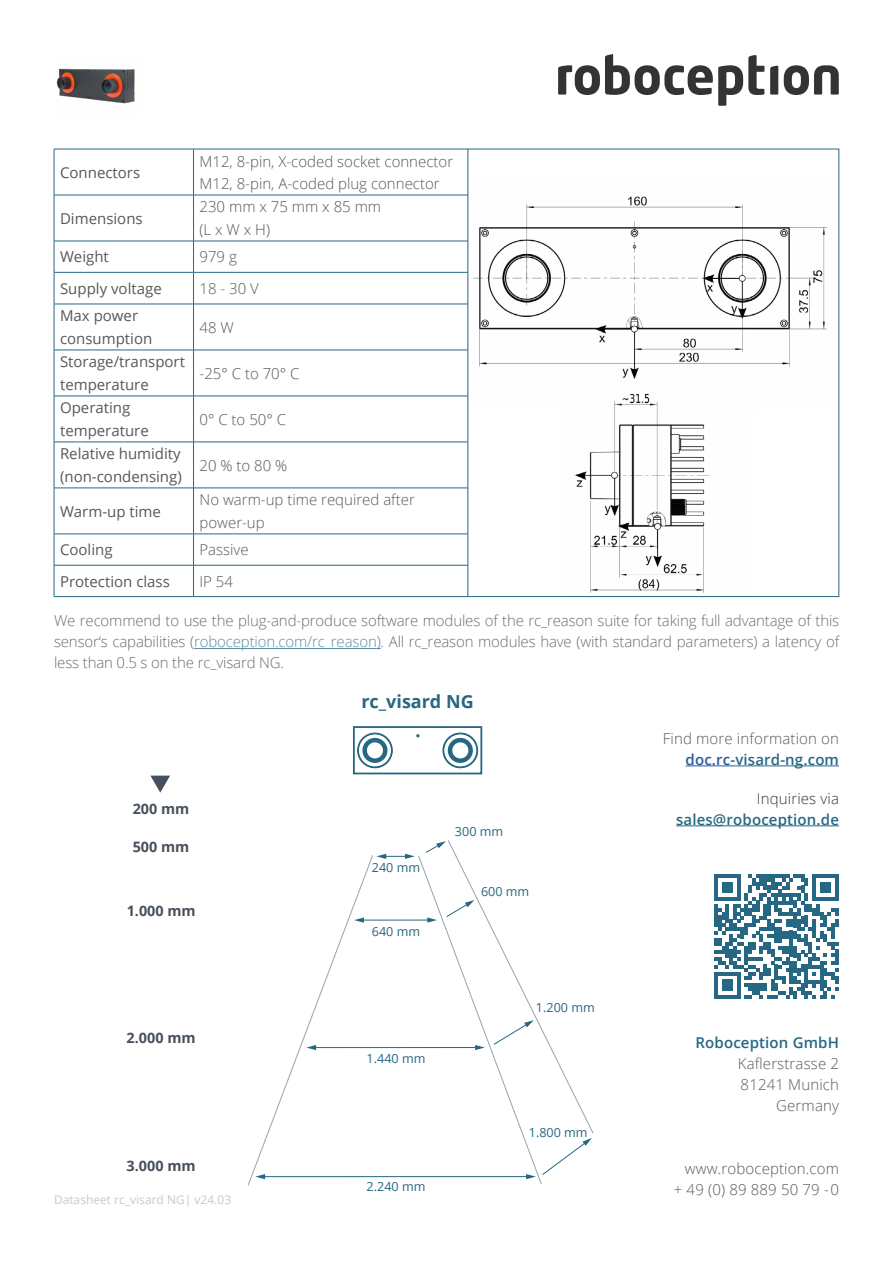
<style>
.page{position:relative;width:893px;height:1263px;background:#fff}
.page>*{position:absolute;margin:0;border:0;box-sizing:border-box;transform-origin:0 0}
.t1{font:700 18px "Open Sans";color:#266782}
.t2{font:300 15px/21px "Open Sans";letter-spacing:-.01em;color:#6c6d6f;text-align:justify}
.t3{font:15px/22.5px "Open Sans";color:#595759}
.t4{font:300 15px/22.5px "Open Sans";color:#595759}
.t5{font:300 15px/21px "Open Sans";letter-spacing:.01em;color:#5a585a;text-align:right}
.t6{font:600 15px "Open Sans";letter-spacing:.01em;color:#266884}
.t7{font:300 15px "Open Sans";letter-spacing:.01em;color:#323436}
.t8{font:700 14.4px "Open Sans";color:#46505a}
.t9{font:12.6px "Open Sans";color:#266782}
.t10{font:12px "Open Sans";color:#cbc9cb}
.s1{color:#5c8da1}
.s2{color:#607cb4}
.s3{font-weight:600;color:#275b9b}
.s4{font-weight:600;color:#266884}
</style>
<div class="page">
<svg style="left:784px;top:65px;width:55px;height:30px"></svg>
<svg style="left:558px;top:54px;width:206px;height:52px"></svg>
<svg style="left:770px;top:66px;width:8px;height:29px"></svg>
<svg style="left:150px;top:776px;width:20px;height:17px"></svg>
<svg style="left:416px;top:734px;width:4px;height:3px"></svg>
<div style="left:357px;top:732px;width:36px;height:36px;border:2px solid #266782;border-radius:50%"></div>
<div style="left:362px;top:738px;width:25px;height:25px;border:4px solid #266782;border-radius:50%"></div>
<div style="left:442px;top:732px;width:36px;height:36px;border:2px solid #266782;border-radius:50%"></div>
<div style="left:448px;top:738px;width:25px;height:25px;border:4px solid #266782;border-radius:50%"></div>
<div style="left:353px;top:726px;width:129px;height:48px;border:2px solid #266782"></div>
<svg style="left:248px;top:840px;width:345px;height:345px"></svg>
<hr style="left:686px;top:765px;width:49px;height:1px;background:#275b9b">
<hr style="left:735px;top:765px;width:104px;height:1px;background:#266884">
<hr style="left:676px;top:825px;width:163px;height:1px;background:#266884">
<svg style="left:714px;top:874px;width:124px;height:124px"></svg>
<hr style="left:54px;top:149px;width:140px;height:1px;background:#266884">
<hr style="left:54px;top:149px;width:1px;height:46px;background:#266884">
<hr style="left:194px;top:149px;width:274px;height:1px;background:#266884">
<hr style="left:193px;top:149px;width:1px;height:46px;background:#266884">
<hr style="left:54px;top:195px;width:140px;height:1px;background:#266884">
<hr style="left:54px;top:195px;width:1px;height:46px;background:#266884">
<hr style="left:194px;top:195px;width:274px;height:1px;background:#266884">
<hr style="left:193px;top:195px;width:1px;height:46px;background:#266884">
<hr style="left:54px;top:241px;width:140px;height:1px;background:#266884">
<hr style="left:54px;top:241px;width:1px;height:31px;background:#266884">
<hr style="left:194px;top:241px;width:274px;height:1px;background:#266884">
<hr style="left:193px;top:241px;width:1px;height:31px;background:#266884">
<hr style="left:54px;top:272px;width:140px;height:1px;background:#266884">
<hr style="left:54px;top:272px;width:1px;height:32px;background:#266884">
<hr style="left:194px;top:272px;width:274px;height:1px;background:#266884">
<hr style="left:193px;top:272px;width:1px;height:32px;background:#266884">
<hr style="left:54px;top:304px;width:140px;height:1px;background:#266884">
<hr style="left:54px;top:304px;width:1px;height:46px;background:#266884">
<hr style="left:194px;top:304px;width:274px;height:1px;background:#266884">
<hr style="left:193px;top:304px;width:1px;height:46px;background:#266884">
<hr style="left:54px;top:350px;width:140px;height:1px;background:#266884">
<hr style="left:54px;top:350px;width:1px;height:46px;background:#266884">
<hr style="left:194px;top:350px;width:274px;height:1px;background:#266884">
<hr style="left:193px;top:350px;width:1px;height:46px;background:#266884">
<hr style="left:54px;top:396px;width:140px;height:1px;background:#266884">
<hr style="left:54px;top:396px;width:1px;height:46px;background:#266884">
<hr style="left:194px;top:396px;width:274px;height:1px;background:#266884">
<hr style="left:193px;top:396px;width:1px;height:46px;background:#266884">
<hr style="left:54px;top:442px;width:140px;height:1px;background:#266884">
<hr style="left:54px;top:442px;width:1px;height:46px;background:#266884">
<hr style="left:194px;top:442px;width:274px;height:1px;background:#266884">
<hr style="left:193px;top:442px;width:1px;height:46px;background:#266884">
<hr style="left:54px;top:488px;width:140px;height:1px;background:#266884">
<hr style="left:54px;top:488px;width:1px;height:46px;background:#266884">
<hr style="left:194px;top:488px;width:274px;height:1px;background:#266884">
<hr style="left:193px;top:488px;width:1px;height:46px;background:#266884">
<hr style="left:54px;top:534px;width:140px;height:1px;background:#266884">
<hr style="left:54px;top:534px;width:1px;height:31px;background:#266884">
<hr style="left:194px;top:534px;width:274px;height:1px;background:#266884">
<hr style="left:193px;top:534px;width:1px;height:31px;background:#266884">
<hr style="left:54px;top:565px;width:140px;height:1px;background:#266884">
<hr style="left:54px;top:565px;width:1px;height:31px;background:#266884">
<hr style="left:194px;top:565px;width:274px;height:1px;background:#266884">
<hr style="left:193px;top:565px;width:1px;height:31px;background:#266884">
<hr style="left:54px;top:596px;width:140px;height:1px;background:#266884">
<hr style="left:194px;top:596px;width:274px;height:1px;background:#266884">
<img style="left:56px;top:68px;width:79px;height:36px">
<hr style="left:194px;top:648px;width:183px;height:1px;background:#5c8da1">
<img style="left:467px;top:178px;width:360px;height:231px">
<img style="left:562px;top:364px;width:193px;height:233px">
<p class="t3" style="left:60px;top:161px;width:82px">Connectors</p>
<p class="t4" style="left:200px;top:149px;width:255px">M12, 8-pin, X-coded socket connector<br>M12, 8-pin, A-coded plug connector</p>
<p class="t3" style="left:60px;top:207px;width:84px">Dimensions</p>
<p class="t4" style="left:200px;top:195px;width:183px">230 mm x 75 mm x 85 mm (L x W x H)</p>
<p class="t3" style="left:60px;top:245px;width:50px">Weight</p>
<p class="t4" style="left:200px;top:245px;width:39px">979 g</p>
<p class="t3" style="left:60px;top:277px;width:103px">Supply voltage</p>
<p class="t4" style="left:200px;top:277px;width:61px">18 - 30 V</p>
<p class="t3" style="left:60px;top:304px;width:94px">Max power consumption</p>
<p class="t4" style="left:200px;top:316px;width:36px">48 W</p>
<p class="t3" style="left:60px;top:350px;width:126px">Storage/transport temperature</p>
<p class="t4" style="left:200px;top:362px;width:101px">-25° C to 70° C</p>
<p class="t3" style="left:60px;top:396px;width:90px">Operating temperature</p>
<p class="t4" style="left:200px;top:408px;width:88px">0° C to 50° C</p>
<p class="t3" style="left:60px;top:442px;width:123px">Relative humidity (non-condensing)</p>
<p class="t4" style="left:200px;top:453px;width:89px">20 % to 80 %</p>
<p class="t3" style="left:60px;top:499px;width:102px">Warm-up time</p>
<p class="t4" style="left:200px;top:488px;width:217px">No warm-up time required after power-up</p>
<p class="t3" style="left:60px;top:538px;width:54px">Cooling</p>
<p class="t4" style="left:200px;top:538px;width:51px">Passive</p>
<p class="t3" style="left:60px;top:569px;width:111px">Protection class</p>
<p class="t4" style="left:200px;top:569px;width:35px">IP 54</p>
<p class="t2" style="left:54px;top:610px;width:787px">We recommend to use the plug-and-produce software modules of the rc_reason suite for taking full advantage of this sensor‘s capabilities (<span class="s1">roboception.com/rc_reason</span><span class="s2">)</span>. All rc_reason modules have (with standard parameters) a latency of less than 0.5 s on the rc_visard NG.</p>
<p class="t8" style="left:133px;top:799px;width:58px">200 mm</p>
<p class="t8" style="left:133px;top:837px;width:58px">500 mm</p>
<p class="t8" style="left:127px;top:900px;width:70px">1.000 mm</p>
<p class="t8" style="left:127px;top:1028px;width:71px">2.000 mm</p>
<p class="t8" style="left:127px;top:1155px;width:71px">3.000 mm</p>
<p class="t10" style="left:54px;top:1192px;width:179px">Datasheet rc_visard NG| v24.03</p>
<p class="t1" style="left:361px;top:688px;width:114px">rc_visard NG</p>
<p class="t9" style="left:372px;top:859px;width:50px">240 mm</p>
<p class="t9" style="left:372px;top:922px;width:50px">640 mm</p>
<p class="t9" style="left:367px;top:1050px;width:60px">1.440 mm</p>
<p class="t9" style="left:367px;top:1177px;width:60px">2.240 mm</p>
<p class="t9" style="left:455px;top:823px;width:50px">300 mm</p>
<p class="t9" style="left:481px;top:882px;width:50px">600 mm</p>
<p class="t9" style="left:536px;top:999px;width:60px">1.200 mm</p>
<p class="t9" style="left:529px;top:1124px;width:60px">1.800 mm</p>
<p class="t5" style="left:663px;top:727px;width:178px">Find more information on <span class="s3">doc.rc-</span><span class="s4">visard-ng.com</span></p>
<p class="t7" style="left:757px;top:788px;width:84px">Inquiries via</p>
<p class="t6" style="left:676px;top:809px;width:164px">sales@roboception.de</p>
<p class="t6" style="left:695px;top:1032px;width:145px">Roboception GmbH</p>
<p class="t5" style="left:738px;top:1052px;width:103px">Kaflerstrasse 2<br>81241 Munich<br>Germany</p>
<p class="t5" style="left:674px;top:1157px;width:167px">www.roboception.com + 49 (0) 89 889 50 79 -0</p>
</div>
